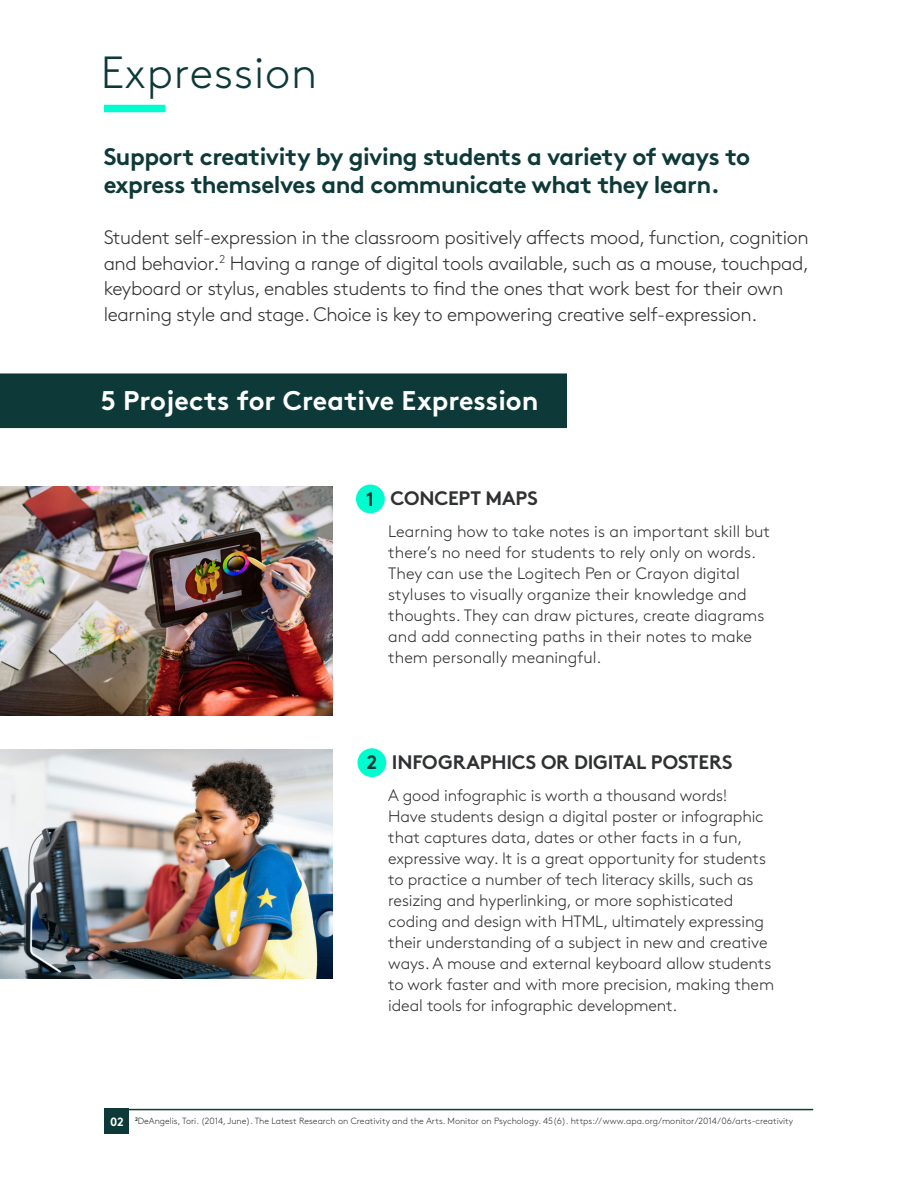
<style>
.page{position:relative;width:918px;height:1188px;background:#fff}
.page>*{position:absolute;margin:0;border:0;box-sizing:border-box;transform-origin:0 0}
.Section_Header{font:300 45px "Brown Pro";letter-spacing:.02em;color:#0d3a38}
.Subhead{font:700 27px "Brown Pro";color:#fff}
.t1{font:700 24px/28.5px "Brown Pro";letter-spacing:-.02em;color:#0d3a38}
.t2{font:300 19.5px/25.5px "Brown Pro";letter-spacing:-.02em;color:#2f3132}
.t3{font:700 19.5px "Brown Pro";letter-spacing:-.01em;color:#2f3132}
.t4{font:700 19.5px "Brown Pro";color:#0d3a38}
.t5{font:300 16.5px/21px "Brown Pro";letter-spacing:-.01em;color:#2f3132}
.t6{font:700 12px "Brown Pro";color:#fff}
.t7{font:300 9px "Brown Pro";color:#2f3132}
</style>
<div class="page">
<div style="left:104px;top:105px;width:61px;height:7px;background:#00fdcf"></div>
<img style="left:0;top:486px;width:333px;height:229px">
<img style="left:0;top:750px;width:333px;height:229px">
<div style="left:356px;top:485px;width:29px;height:28px;background:#00fdcf;border-radius:50%"></div>
<div style="left:357px;top:748px;width:29px;height:29px;background:#00fdcf;border-radius:50%"></div>
<hr style="left:105px;top:1109px;width:708px;height:1px;background:#0d3a38">
<svg style="left:105px;top:1110px;width:24px;height:24px"></svg>
<div style="left:0;top:373px;width:567px;height:55px;background:#0d3a38"></div>
<p class="Section_Header" style="left:101px;top:39px;width:218px">Expression</p>
<p class="t1" style="left:104px;top:140px;width:648px">Support creativity by giving students a variety of ways to express themselves and communicate what they learn.</p>
<p class="t2" style="left:104px;top:223px;width:707px">Student self-expression in the classroom positively affects mood, function, cognition and behavior.<sup>2</sup> Having a range of digital tools available, such as a mouse, touchpad, keyboard or stylus, enables students to find the ones that work best for their own learning style and stage. Choice is key to empowering creative self-expression.</p>
<p class="Subhead" style="left:101px;top:378px;width:439px">5 Projects for Creative Expression</p>
<p class="t4" style="left:366px;top:483px;width:10px">1</p>
<p class="t3" style="left:390px;top:483px;width:149px">CONCEPT MAPS</p>
<p class="t5" style="left:388px;top:520px;width:383px">Learning how to take notes is an important skill but there’s no need for students to rely only on words.<br>They can use the Logitech Pen or Crayon digital styluses to visually organize their knowledge and thoughts. They can draw pictures, create diagrams and add connecting paths in their notes to make</p>
<p class="t5" style="left:388px;top:646px;width:215px">them personally meaningful.</p>
<p class="t4" style="left:366px;top:747px;width:12px">2</p>
<p class="t3" style="left:392px;top:746px;width:342px">INFOGRAPHICS OR DIGITAL POSTERS</p>
<p class="t5" style="left:388px;top:784px;width:387px">A good infographic is worth a thousand words!<br>Have students design a digital poster or infographic that captures data, dates or other facts in a fun, expressive way. It is a great opportunity for students to practice a number of tech literacy skills, such as resizing and hyperlinking, or more sophisticated coding and design with HTML, ultimately expressing their understanding of a subject in new and creative ways. A mouse and external keyboard allow students to work faster and with more precision, making them ideal tools for infographic development.</p>
<p class="t6" style="left:110px;top:1112px;width:15px">02</p>
<p class="t7" style="left:135px;top:1114px;width:660px"><sup>2</sup>DeAngelis, Tori. (2014, June). The Latest Research on Creativity and the Arts. Monitor on Psychology. 45(6). https://www.apa.org/monitor/2014/06/arts-creativity</p>
</div>
